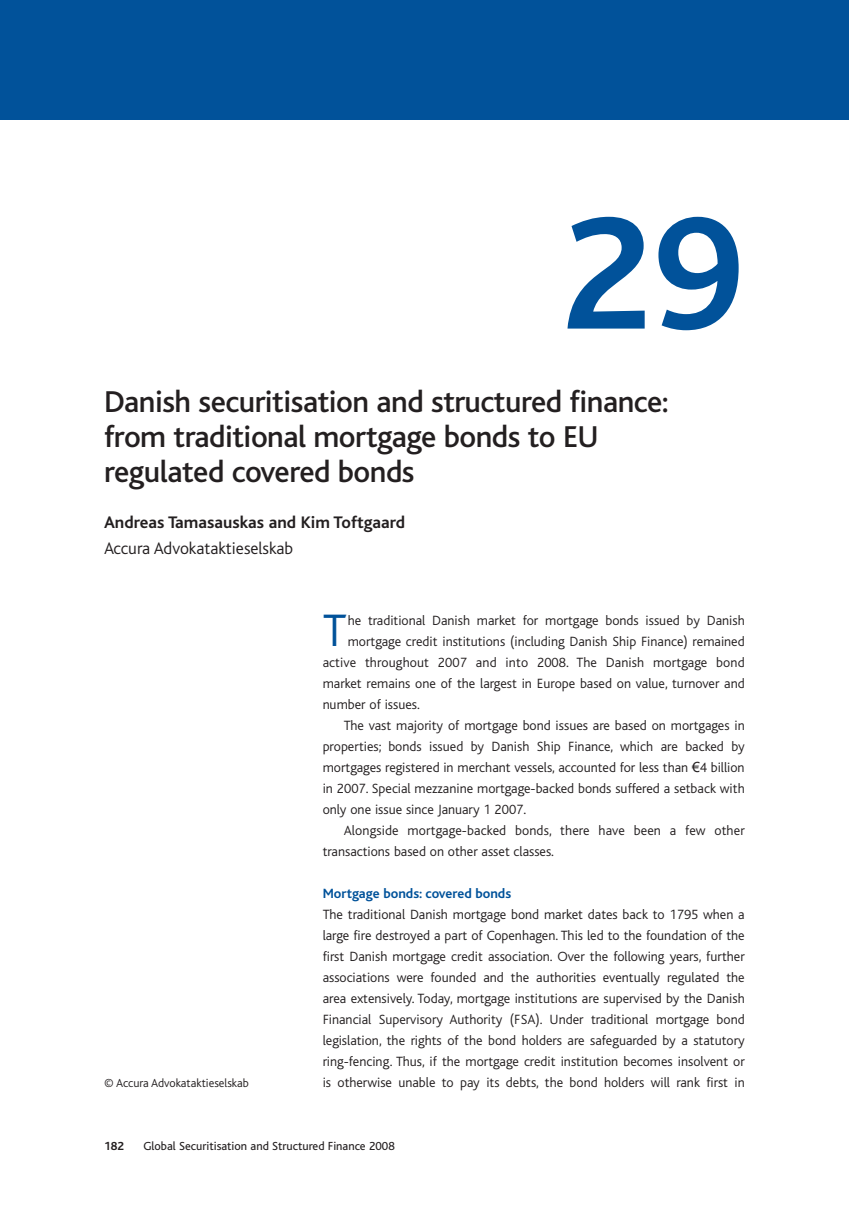
<style>
.page{position:relative;width:849px;height:1221px;background:#fff}
.page>*{position:absolute;margin:0;border:0;box-sizing:border-box;transform-origin:0 0}
.t1{font:700 168px "Bliss";color:#01529a}
.t2{font:300 47.6px "Bliss";color:#01529a}
.t3{font:500 31.5px/35px "Bliss";letter-spacing:-.015em;color:#231f20}
.t4{font:700 17.5px "Bliss";color:#231f20}
.t5{font:300 17.5px "Bliss";color:#231f20}
.t6{font:300 14px/21px "Bliss";color:#231f20;text-align:justify}
.t7{font:700 14px "Bliss";color:#01529a}
.t8{font:12.25px "Bliss";color:#231f20}
.t9{font:300 12.25px "Bliss";color:#231f20}
.t10{font:700 12.25px "Bliss";color:#231f20}
.s1{font-family:"Arial";font-weight:400}
</style>
<div class="page">
<div style="left:0;top:1px;width:848px;height:118px;background:#01529a"></div>
<h1 class="t1" style="left:561px;top:212px;width:184px">29</h1>
<h3 class="t3" style="left:104px;top:387px;width:566px">Danish securitisation and structured finance: from traditional mortgage bonds to EU regulated covered bonds</h3>
<p class="t4" style="left:104px;top:516px;width:302px">Andreas Tamasauskas and Kim Toftgaard</p>
<p class="t5" style="left:104px;top:541px;width:191px">Accura Advokataktieselskab</p>
<p class="t9" style="left:104px;top:1077px;width:146px">© Accura Advokataktieselskab</p>
<h2 class="t2" style="left:322px;top:609px;width:25px">T</h2>
<p class="t6" style="left:347px;top:610px;width:398px">he traditional Danish market for mortgage bonds issued by Danish</p>
<p class="t6" style="left:347px;top:631px;width:398px">mortgage credit institutions (including Danish Ship Finance) remained</p>
<p class="t6" style="left:322px;top:652px;width:423px">active throughout 2007 and into 2008. The Danish mortgage bond</p>
<p class="t6" style="left:322px;top:673px;width:423px">market remains one of the largest in Europe based on value, turnover and</p>
<p class="t6" style="left:322px;top:694px;width:99px">number of issues.</p>
<p class="t6" style="left:343px;top:715px;width:402px">The vast majority of mortgage bond issues are based on mortgages in</p>
<p class="t6" style="left:322px;top:736px;width:423px">properties; bonds issued by Danish Ship Finance, which are backed by</p>
<p class="t6" style="left:322px;top:757px;width:423px">mortgages registered in merchant vessels, accounted for less than <span class="s1">€</span>4 billion</p>
<p class="t6" style="left:322px;top:778px;width:423px">in 2007. Special mezzanine mortgage-backed bonds suffered a setback with</p>
<p class="t6" style="left:322px;top:799px;width:205px">only one issue since January 1 2007.</p>
<p class="t6" style="left:343px;top:820px;width:402px">Alongside mortgage-backed bonds, there have been a few other</p>
<p class="t6" style="left:322px;top:841px;width:233px">transactions based on other asset classes.</p>
<p class="t7" style="left:322px;top:888px;width:190px">Mortgage bonds: covered bonds</p>
<p class="t6" style="left:322px;top:904px;width:423px">The traditional Danish mortgage bond market dates back to 1795 when a large fire destroyed a part of Copenhagen. This led to the foundation of the first Danish mortgage credit association. Over the following years, further associations were founded and the authorities eventually regulated the area extensively. Today, mortgage institutions are supervised by the Danish Financial Supervisory Authority (FSA). Under traditional mortgage bond legislation, the rights of the bond holders are safeguarded by a statutory ring-fencing. Thus, if the mortgage credit institution becomes insolvent or is otherwise unable to pay its debts, the bond holders will rank first in</p>
<p class="t10" style="left:104px;top:1141px;width:21px">182</p>
<p class="t8" style="left:143px;top:1141px;width:253px">Global Securitisation and Structured Finance 2008</p>
</div>
